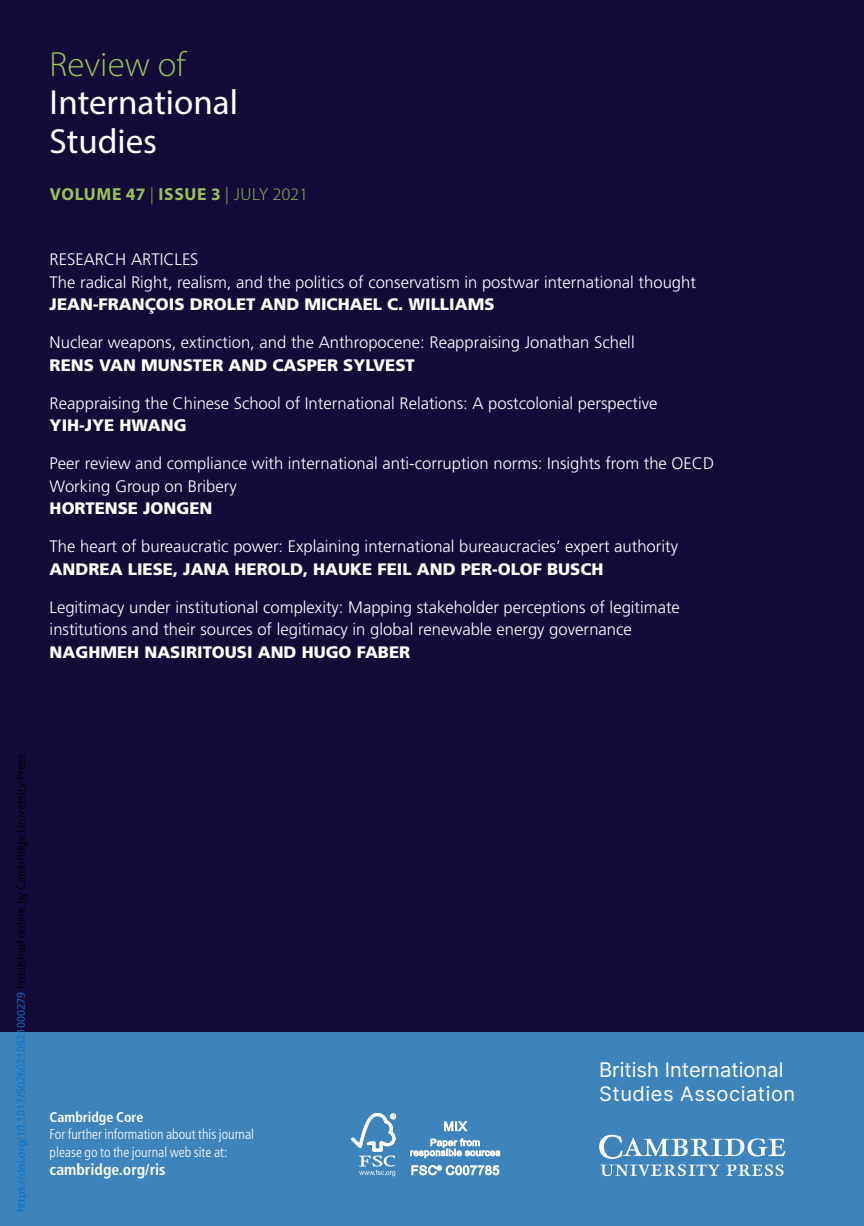
<style>
.page{position:relative;width:864px;height:1226px;background:#fff}
.page>*{position:absolute;margin:0;border:0;box-sizing:border-box;transform-origin:0 0}
.t1{font:35px/38.5px "Myriad Pro";color:#fff}
.t2{font:20.12px/24.5px "Inter V";color:#fff}
.t3{font:700 17.5px "Myriad Pro";letter-spacing:.04em;color:#99c356}
.t4{font:300 16.62px/22.8px "Frutiger";color:#fff}
.t5{font:700 condensed 15.75px "Frutiger LT Std";color:#fff}
.t6{font:300 condensed 14px/17.5px "Frutiger";color:#fff}
.t7{font:10.5px "Noto Sans";color:#0172cf}
.s1{font-weight:300;color:#99c356}
.s2{font-weight:300}
.s3{font-weight:900}
.s4{color:#000}
.s5{font-family:"Frutiger LT Std";font-weight:700}
</style>
<div class="page">
<div style="left:0;top:0;width:863px;height:1225px;background:#150b39"></div>
<div style="left:0;top:1032px;width:863px;height:193px;background:#3d84bd"></div>
<svg style="left:351px;top:1113px;width:45px;height:63px"></svg>
<svg style="left:410px;top:1121px;width:90px;height:36px"></svg>
<svg style="left:411px;top:1165px;width:88px;height:10px"></svg>
<svg style="left:599px;top:1134px;width:186px;height:42px"></svg>
<p class="t1" style="left:50px;top:48px;width:190px"><span class="s1">Review of<br></span>International<br>Studies</p>
<p class="t3" style="left:50px;top:187px;width:259px">VOLUME 47 <span class="s2">|</span> ISSUE 3 <span class="s2">| JULY 2021</span></p>
<p class="t4" style="left:50px;top:249px;width:647px">RESEARCH ARTICLES<br>The radical Right, realism, and the politics of conservatism in postwar international thought<br><span class="s3">JEAN-FRANÇOIS DROLET AND MICHAEL C. WILLIAMS</span></p>
<p class="t4" style="left:50px;top:332px;width:586px">Nuclear weapons, extinction, and the Anthropocene: Reappraising Jonathan Schell<br><span class="s3">RENS VAN MUNSTER AND CASPER SYLVEST</span></p>
<p class="t4" style="left:50px;top:392px;width:609px">Reappraising the Chinese School of International Relations: A postcolonial perspective<br><span class="s3">YIH-JYE HWANG</span></p>
<p class="t4" style="left:50px;top:453px;width:665px">Peer review and compliance with international anti-corruption norms: Insights from the OECD<br>Working Group on Bribery<br><span class="s3">HORTENSE JONGEN</span></p>
<p class="t4" style="left:50px;top:536px;width:629px">The heart of bureaucratic power: Explaining international bureaucracies’ expert authority<br><span class="s3">ANDREA LIESE, JANA HEROLD, HAUKE FEIL AND PER-OLOF BUSCH</span></p>
<p class="t4" style="left:50px;top:596px;width:631px">Legitimacy under institutional complexity: Mapping stakeholder perceptions of legitimate institutions and their sources of legitimacy in global renewable energy governance<br><span class="s3">NAGHMEH NASIRITOUSI AND HUGO FABER</span></p>
<p class="t7" style="left:14px;top:1212px;width:460px;rotate:-90deg">https://doi.org/10.1017/S0260210521000279 <span class="s4">Published online by Cambridge University Press</span></p>
<p class="t6" style="left:50px;top:1109px;width:206px"><span class="s5">Cambridge Core<br></span>For further information about this journal please go to the journal web site at:</p>
<p class="t5" style="left:50px;top:1162px;width:117px">cambridge.org/ris</p>
<p class="t2" style="left:599px;top:1056px;width:197px">British International<br>Studies Association</p>
</div>
